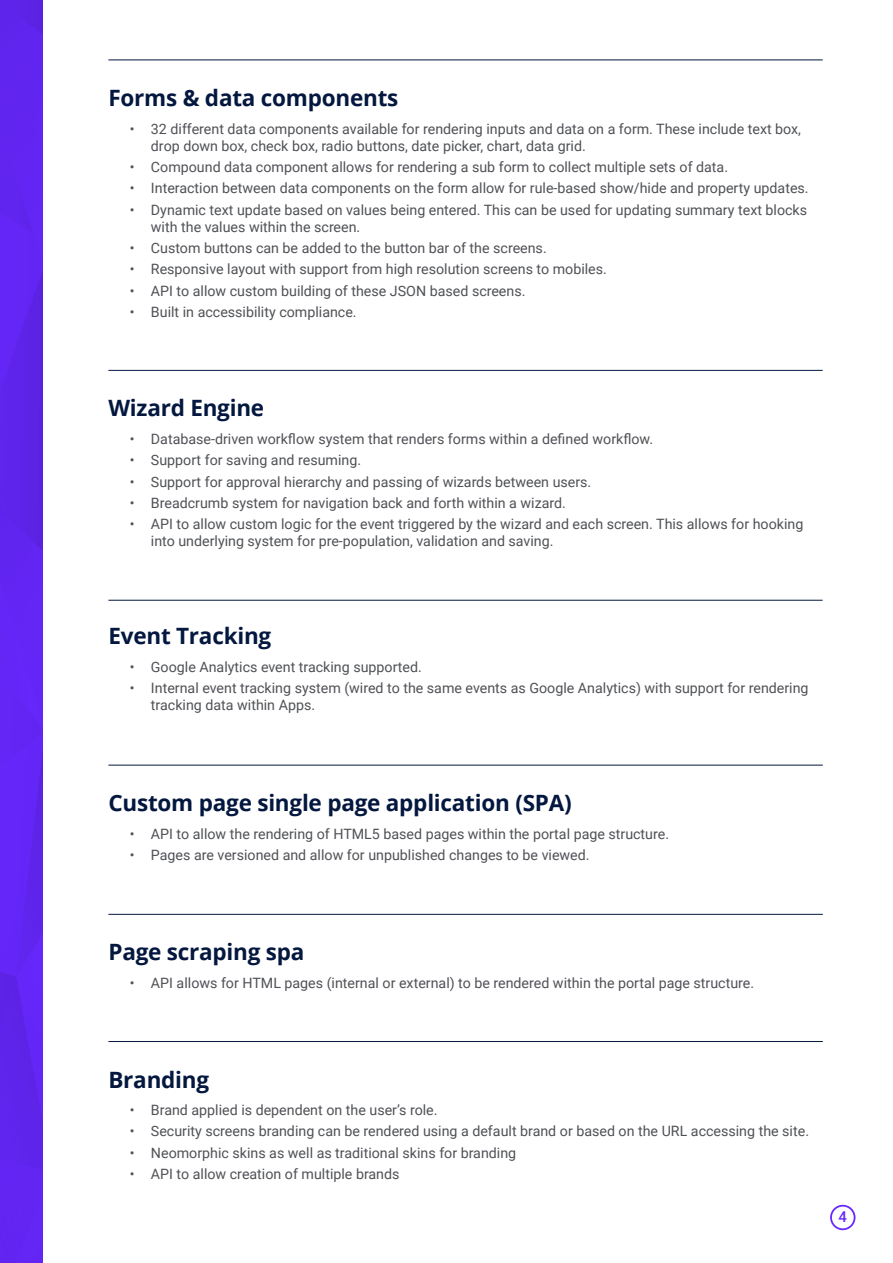
<style>
.page{position:relative;width:893px;height:1263px;background:#fff}
.page>*{position:absolute;margin:0;border:0;box-sizing:border-box;transform-origin:0 0}
.t1{font:700 22.5px "Open Sans";letter-spacing:-.01em;color:#03173f}
.t2{font:500 15px "Roboto";color:#6828ff}
.t3{font:14.25px/17.1px "Roboto";color:#4f5156}
</style>
<div class="page">
<div style="left:830px;top:1205px;width:25px;height:25px;border:2px solid #6828ff;border-radius:50%"></div>
<img style="left:0;top:0;width:43px;height:1263px">
<hr style="left:108px;top:60px;width:715px;height:1px;background:#03173f">
<hr style="left:108px;top:370px;width:715px;height:1px;background:#03173f">
<hr style="left:108px;top:600px;width:715px;height:1px;background:#03173f">
<hr style="left:108px;top:1041px;width:715px;height:1px;background:#03173f">
<hr style="left:108px;top:765px;width:715px;height:1px;background:#03173f">
<hr style="left:108px;top:914px;width:715px;height:1px;background:#03173f">
<h1 class="t1" style="left:108px;top:82px;width:292px">Forms &amp; data components</h1>
<p class="t3" style="left:151px;top:119px;width:652px;text-indent:-21px">• 32 different data components available for rendering inputs and data on a form. These include text box, drop down box, check box, radio buttons, date picker, chart, data grid.</p>
<p class="t3" style="left:130px;top:158px;width:600px">• Compound data component allows for rendering a sub form to collect multiple sets of data.</p>
<p class="t3" style="left:130px;top:179px;width:680px">• Interaction between data components on the form allow for rule-based show/hide and property updates.</p>
<p class="t3" style="left:151px;top:200px;width:658px;text-indent:-21px">• Dynamic text update based on values being entered. This can be used for updating summary text blocks with the values within the screen.</p>
<p class="t3" style="left:130px;top:239px;width:419px">• Custom buttons can be added to the button bar of the screens.</p>
<p class="t3" style="left:130px;top:260px;width:479px">• Responsive layout with support from high resolution screens to mobiles.</p>
<p class="t3" style="left:130px;top:282px;width:397px">• API to allow custom building of these JSON based screens.</p>
<p class="t3" style="left:130px;top:303px;width:229px">• Built in accessibility compliance.</p>
<h1 class="t1" style="left:108px;top:392px;width:157px">Wizard Engine</h1>
<p class="t3" style="left:130px;top:430px;width:525px">• Database-driven workflow system that renders forms within a defined workflow.</p>
<p class="t3" style="left:130px;top:451px;width:233px">• Support for saving and resuming.</p>
<p class="t3" style="left:130px;top:472px;width:463px">• Support for approval hierarchy and passing of wizards between users.</p>
<p class="t3" style="left:130px;top:494px;width:438px">• Breadcrumb system for navigation back and forth within a wizard.</p>
<p class="t3" style="left:151px;top:515px;width:654px;text-indent:-21px">• API to allow custom logic for the event triggered by the wizard and each screen. This allows for hooking into underlying system for pre-population, validation and saving.</p>
<h1 class="t1" style="left:108px;top:620px;width:164px">Event Tracking</h1>
<p class="t3" style="left:130px;top:657px;width:294px">• Google Analytics event tracking supported.</p>
<p class="t3" style="left:151px;top:679px;width:659px;text-indent:-21px">• Internal event tracking system (wired to the same events as Google Analytics) with support for rendering tracking data within Apps.</p>
<h1 class="t1" style="left:108px;top:787px;width:465px">Custom page single page application (SPA)</h1>
<p class="t3" style="left:130px;top:824px;width:541px">• API to allow the rendering of HTML5 based pages within the portal page structure.</p>
<p class="t3" style="left:130px;top:846px;width:461px">• Pages are versioned and allow for unpublished changes to be viewed.</p>
<h1 class="t1" style="left:108px;top:936px;width:197px">Page scraping spa</h1>
<p class="t3" style="left:130px;top:974px;width:626px">• API allows for HTML pages (internal or external) to be rendered within the portal page structure.</p>
<h1 class="t1" style="left:108px;top:1063px;width:102px">Branding</h1>
<p class="t3" style="left:130px;top:1101px;width:309px">• Brand applied is dependent on the user’s role.</p>
<p class="t3" style="left:130px;top:1122px;width:681px">• Security screens branding can be rendered using a default brand or based on the URL accessing the site.</p>
<p class="t3" style="left:130px;top:1144px;width:388px">• Neomorphic skins as well as traditional skins for branding</p>
<p class="t3" style="left:130px;top:1165px;width:271px">• API to allow creation of multiple brands</p>
<p class="t2" style="left:838px;top:1206px;width:10px">4</p>
</div>
